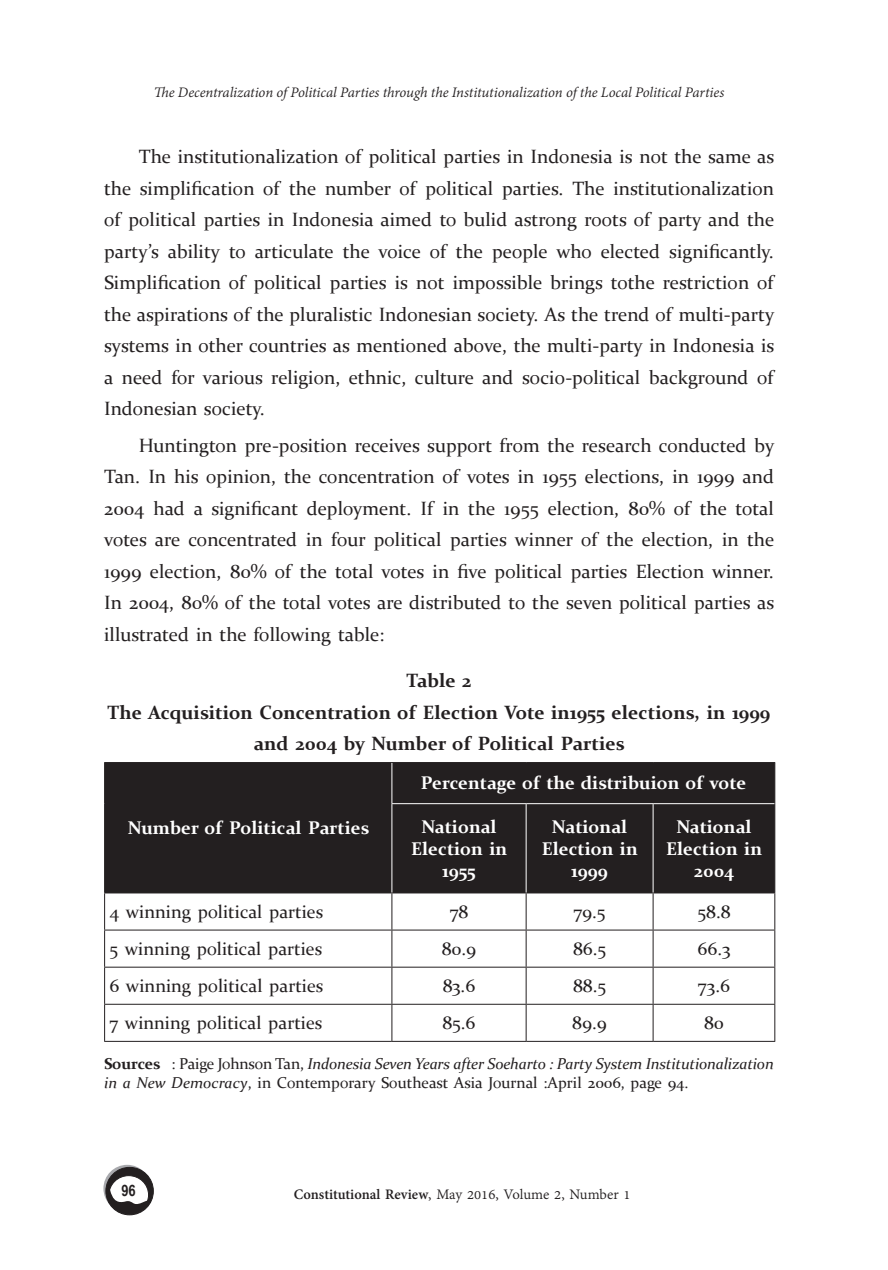
<style>
.page{position:relative;width:888px;height:1270px;background:#fff}
.page>*{position:absolute;margin:0;border:0;box-sizing:border-box;transform-origin:0 0}
.body_teks_ok{font:19.25px/31.5px "Constantia";color:#231f20;text-align:justify}
.body_teks_ok-2{font:700 19.25px/31.5px "Constantia";color:#231f20;text-align:center}
.No_Spacing{font:18.38px "Constantia";color:#231f20}
.No_Spacing-2{font:700 18.38px/22.1px "Constantia";color:#fff;text-align:center}
.body_teks_ok-3{font:italic 15.75px/18.9px "Constantia";letter-spacing:-.01em;color:#231f20}
.t1{font:italic 15.75px "Adobe Devanagari";letter-spacing:-.01em;color:#231f20}
.t2{font:15.75px "Adobe Devanagari";color:#231f20}
.t3{font:700 15.75px "Arial Narrow";color:#231f20}
.s1{font-weight:700;font-style:normal}
.s2{font-style:normal}
.s3{font-weight:700}
</style>
<div class="page">
<svg style="left:103px;top:1165px;width:48px;height:47px"></svg>
<div style="left:106px;top:1167px;width:47px;height:48px;background:#231f20;border-radius:50%"></div>
<div style="left:105px;top:1167px;width:49px;height:48px;border:1px solid #231f20;border-radius:50%"></div>
<div style="left:109px;top:1176px;width:40px;height:38px;background:#fff;border-radius:50%"></div>
<div style="left:108px;top:1175px;width:41px;height:40px;border:1px solid #231f20;border-radius:50%"></div>
<svg style="left:103px;top:1187px;width:49px;height:29px"></svg>
<div style="left:105px;top:763px;width:669px;height:129px;background:#231f20"></div>
<hr style="left:104px;top:762px;width:288px;height:1px;background:#231f20">
<hr style="left:392px;top:762px;width:134px;height:1px;background:#231f20">
<hr style="left:526px;top:762px;width:127px;height:1px;background:#231f20">
<hr style="left:653px;top:762px;width:122px;height:1px;background:#231f20">
<hr style="left:774px;top:763px;width:1px;height:41px;background:#231f20">
<hr style="left:104px;top:763px;width:1px;height:41px;background:#231f20">
<hr style="left:104px;top:804px;width:1px;height:88px;background:#231f20">
<hr style="left:774px;top:804px;width:1px;height:88px;background:#231f20">
<hr style="left:104px;top:892px;width:288px;height:1px;background:#231f20">
<hr style="left:104px;top:893px;width:1px;height:37px;background:#231f20">
<hr style="left:391px;top:893px;width:1px;height:37px;background:#231f20">
<hr style="left:526px;top:893px;width:1px;height:37px;background:#231f20">
<hr style="left:653px;top:893px;width:1px;height:37px;background:#231f20">
<hr style="left:392px;top:892px;width:134px;height:1px;background:#231f20">
<hr style="left:526px;top:892px;width:127px;height:1px;background:#231f20">
<hr style="left:653px;top:892px;width:122px;height:1px;background:#231f20">
<hr style="left:774px;top:893px;width:1px;height:37px;background:#231f20">
<hr style="left:104px;top:930px;width:288px;height:1px;background:#231f20">
<hr style="left:104px;top:930px;width:1px;height:37px;background:#231f20">
<hr style="left:391px;top:930px;width:1px;height:37px;background:#231f20">
<hr style="left:526px;top:930px;width:1px;height:37px;background:#231f20">
<hr style="left:653px;top:930px;width:1px;height:37px;background:#231f20">
<hr style="left:392px;top:930px;width:134px;height:1px;background:#231f20">
<hr style="left:526px;top:930px;width:127px;height:1px;background:#231f20">
<hr style="left:653px;top:930px;width:122px;height:1px;background:#231f20">
<hr style="left:774px;top:930px;width:1px;height:37px;background:#231f20">
<hr style="left:104px;top:967px;width:288px;height:1px;background:#231f20">
<hr style="left:104px;top:968px;width:1px;height:36px;background:#231f20">
<hr style="left:391px;top:968px;width:1px;height:36px;background:#231f20">
<hr style="left:526px;top:968px;width:1px;height:36px;background:#231f20">
<hr style="left:653px;top:968px;width:1px;height:36px;background:#231f20">
<hr style="left:392px;top:967px;width:134px;height:1px;background:#231f20">
<hr style="left:526px;top:967px;width:127px;height:1px;background:#231f20">
<hr style="left:653px;top:967px;width:122px;height:1px;background:#231f20">
<hr style="left:774px;top:968px;width:1px;height:36px;background:#231f20">
<hr style="left:104px;top:1004px;width:288px;height:1px;background:#231f20">
<hr style="left:104px;top:1005px;width:1px;height:36px;background:#231f20">
<hr style="left:391px;top:1005px;width:1px;height:36px;background:#231f20">
<hr style="left:526px;top:1005px;width:1px;height:36px;background:#231f20">
<hr style="left:392px;top:1004px;width:134px;height:1px;background:#231f20">
<hr style="left:526px;top:1004px;width:127px;height:1px;background:#231f20">
<hr style="left:653px;top:1004px;width:122px;height:1px;background:#231f20">
<hr style="left:104px;top:1041px;width:288px;height:1px;background:#231f20">
<hr style="left:392px;top:1041px;width:134px;height:1px;background:#231f20">
<hr style="left:526px;top:1041px;width:127px;height:1px;background:#231f20">
<hr style="left:653px;top:1041px;width:122px;height:1px;background:#231f20">
<hr style="left:653px;top:1005px;width:1px;height:36px;background:#231f20">
<hr style="left:774px;top:1005px;width:1px;height:36px;background:#231f20">
<hr style="left:391px;top:763px;width:1px;height:40px;background:#fff">
<hr style="left:391px;top:803px;width:135px;height:1px;background:#fff">
<hr style="left:391px;top:804px;width:1px;height:88px;background:#fff">
<hr style="left:526px;top:803px;width:127px;height:1px;background:#fff">
<hr style="left:526px;top:804px;width:1px;height:88px;background:#fff">
<hr style="left:653px;top:803px;width:121px;height:1px;background:#fff">
<hr style="left:653px;top:804px;width:1px;height:88px;background:#fff">
<p class="t1" style="left:154px;top:83px;width:572px">The Decentralization of Political Parties through the Institutionalization of the Local Political Parties</p>
<p class="body_teks_ok" style="left:104px;top:140px;width:672px;text-indent:35px">The institutionalization of political parties in Indonesia is not the same as the simplification of the number of political parties. The institutionalization of political parties in Indonesia aimed to bulid astrong roots of party and the party’s ability to articulate the voice of the people who elected significantly.<br>Simplification of political parties is not impossible brings tothe restriction of the aspirations of the pluralistic Indonesian society. As the trend of multi-party systems in other countries as mentioned above, the multi-party in Indonesia is a need for various religion, ethnic, culture and socio-political background of Indonesian society.</p>
<p class="body_teks_ok" style="left:104px;top:429px;width:672px;text-indent:35px">Huntington pre-position receives support from the research conducted by Tan. In his opinion, the concentration of votes in 1955 elections, in 1999 and 2004 had a significant deployment. If in the 1955 election, 80% of the total votes are concentrated in four political parties winner of the election, in the 1999 election, 80% of the total votes in five political parties Election winner.<br>In 2004, 80% of the total votes are distributed to the seven political parties as illustrated in the following table:</p>
<p class="body_teks_ok-2" style="left:108px;top:664px;width:664px">Table 2<br>The Acquisition Concentration of Election Vote in1955 elections, in 1999 and 2004 by Number of Political Parties</p>
<p class="No_Spacing-2" style="left:128px;top:816px;width:243px">Number of Political Parties</p>
<p class="No_Spacing-2" style="left:421px;top:771px;width:327px">Percentage of the distribuion of vote</p>
<p class="No_Spacing-2" style="left:411px;top:814px;width:98px">National<br>Election in<br>1955</p>
<p class="No_Spacing-2" style="left:542px;top:814px;width:98px">National<br>Election in<br>1999</p>
<p class="No_Spacing-2" style="left:666px;top:814px;width:98px">National<br>Election in<br>2004</p>
<p class="No_Spacing" style="left:110px;top:899px;width:215px">4 winning political parties</p>
<p class="No_Spacing" style="left:450px;top:899px;width:20px">78</p>
<p class="No_Spacing" style="left:574px;top:899px;width:34px">79.5</p>
<p class="No_Spacing" style="left:697px;top:899px;width:35px">58.8</p>
<p class="No_Spacing" style="left:110px;top:936px;width:214px">5 winning political parties</p>
<p class="No_Spacing" style="left:442px;top:936px;width:36px">80.9</p>
<p class="No_Spacing" style="left:573px;top:936px;width:35px">86.5</p>
<p class="No_Spacing" style="left:697px;top:936px;width:34px">66.3</p>
<p class="No_Spacing" style="left:110px;top:973px;width:215px">6 winning political parties</p>
<p class="No_Spacing" style="left:443px;top:973px;width:34px">83.6</p>
<p class="No_Spacing" style="left:573px;top:973px;width:35px">88.5</p>
<p class="No_Spacing" style="left:698px;top:973px;width:34px">73.6</p>
<p class="No_Spacing" style="left:110px;top:1010px;width:214px">7 winning political parties</p>
<p class="No_Spacing" style="left:442px;top:1010px;width:35px">85.6</p>
<p class="No_Spacing" style="left:572px;top:1010px;width:36px">89.9</p>
<p class="No_Spacing" style="left:704px;top:1010px;width:21px">80</p>
<p class="body_teks_ok-3" style="left:104px;top:1053px;width:671px"><span class="s1">Sources</span> <span class="s2">: Paige Johnson Tan,</span> Indonesia Seven Years after Soeharto : Party System Institutionalization in a New Democracy<span class="s2">, in Contemporary Southeast Asia Journal :April 2006, page 94.</span></p>
<p class="t3" style="left:121px;top:1179px;width:16px">96</p>
<p class="t2" style="left:294px;top:1186px;width:338px"><span class="s3">Constitutional Review</span>, May 2016, Volume 2, Number 1</p>
</div>
